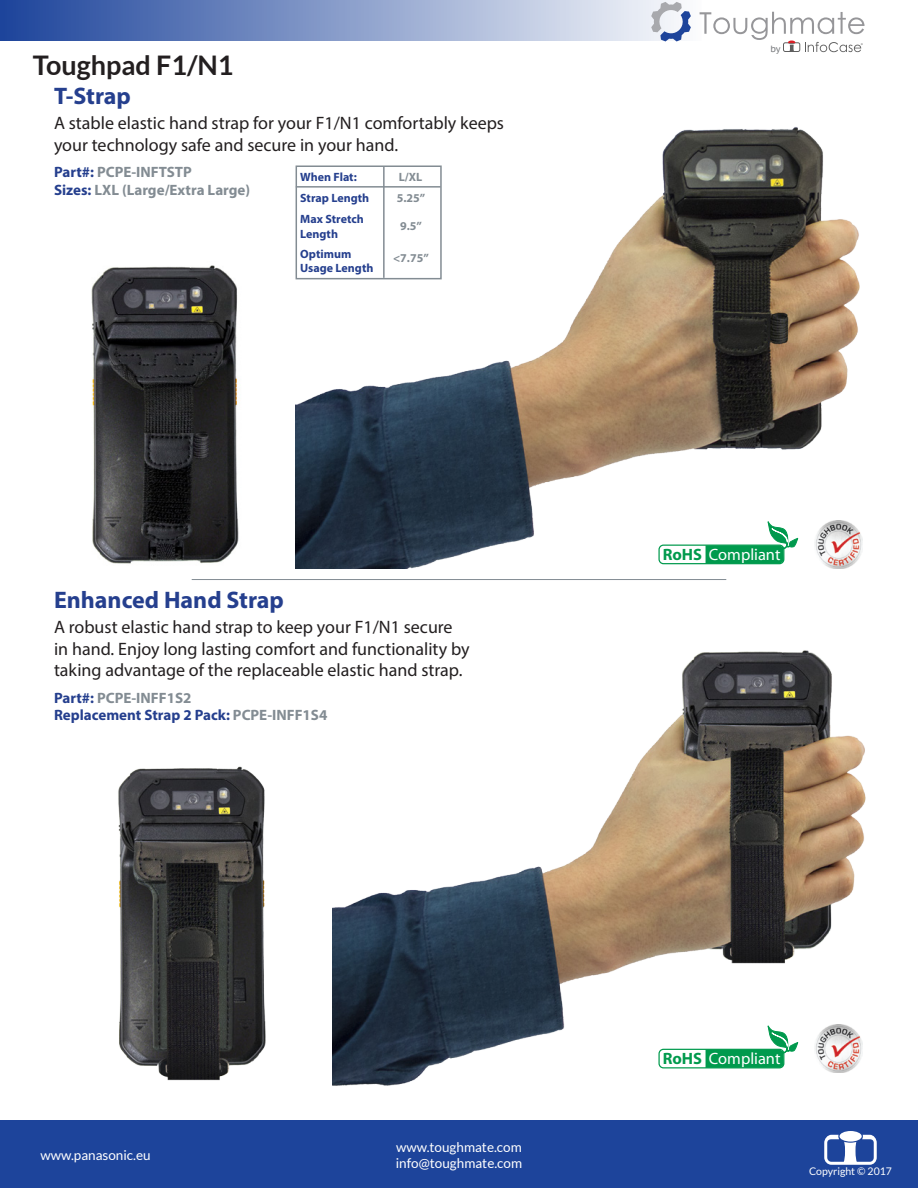
<style>
.page{position:relative;width:918px;height:1188px;background:#fff}
.page>*{position:absolute;margin:0;border:0;box-sizing:border-box;transform-origin:0 0}
.t1{font:700 27px "Lato";color:#231f20}
.t2{font:700 24px "Myriad Pro";color:#253f8e}
.t3{font:18px/21.6px "Myriad Pro";color:#231f20}
.t4{font:16.5px "Myriad";color:#fff}
.t5{font:700 15px "Myriad Pro";color:#838c93}
.t6{font:700 15px "Myriad Pro";color:#253f8e}
.t7{font:13.5px "Lato";color:#fff}
.t8{font:700 12px/14.4px "Myriad Pro";color:#253f8e}
.t9{font:700 12px "Myriad Pro";color:#838c93}
.t10{font:10.5px "Lato";color:#fff}
.t11{font:9px "PT Sans Caption";color:#76787b}
.s1{color:#253f8e}
.s2{color:#838c93}
.s3{font-weight:700;color:#009a4d}
</style>
<div class="page">
<div style="left:0;top:1120px;width:918px;height:68px;background:#1d449b"></div>
<svg style="left:824px;top:1135px;width:53px;height:30px"></svg>
<div style="left:840px;top:1131px;width:22px;height:11px;background:#fff;border-radius:50%"></div>
<hr style="left:192px;top:579px;width:534px;height:1px;background:#838c93">
<div style="left:0;top:0;width:702px;height:40px;background:linear-gradient(to right,#1d449b,#fcfcfd)"></div>
<img style="left:332px;top:650px;width:534px;height:436px">
<img style="left:118px;top:766px;width:148px;height:315px">
<img style="left:296px;top:127px;width:564px;height:441px">
<div style="left:658px;top:545px;width:126px;height:19px;border:1px solid #009a4d;border-radius:4px"></div>
<svg style="left:706px;top:520px;width:92px;height:48px"></svg>
<img style="left:815px;top:520px;width:48px;height:48px">
<img style="left:91px;top:265px;width:148px;height:299px">
<div style="left:658px;top:1049px;width:126px;height:19px;border:1px solid #009a4d;border-radius:4px"></div>
<svg style="left:706px;top:1025px;width:92px;height:47px"></svg>
<img style="left:815px;top:1025px;width:48px;height:47px">
<div style="left:296px;top:165px;width:146px;height:114px;border:2px solid #838c93"></div>
<hr style="left:296px;top:186px;width:145px;height:2px;background:#838c93">
<hr style="left:383px;top:166px;width:2px;height:112px;background:#838c93">
<svg style="left:700px;top:12px;width:165px;height:40px"></svg>
<svg style="left:651px;top:2px;width:40px;height:39px"></svg>
<p class="t1" style="left:33px;top:50px;width:202px">Toughpad F1/N1</p>
<p class="t2" style="left:54px;top:80px;width:78px">T-Strap</p>
<p class="t3" style="left:54px;top:112px;width:452px">A stable elastic hand strap for your F1/N1 comfortably keeps your technology safe and secure in your hand.</p>
<p class="t5" style="left:54px;top:162px;width:139px"><span class="s1">Part#:</span> PCPE-INFTSTP</p>
<p class="t5" style="left:54px;top:180px;width:198px"><span class="s1">Sizes:</span> LXL (Large/Extra Large)</p>
<p class="t8" style="left:300px;top:169px;width:58px">When Flat:</p>
<p class="t9" style="left:399px;top:169px;width:25px">L/XL</p>
<p class="t8" style="left:300px;top:191px;width:71px">Strap Length</p>
<p class="t9" style="left:397px;top:191px;width:30px">5.25”</p>
<p class="t8" style="left:300px;top:212px;width:65px">Max Stretch</p>
<p class="t8" style="left:300px;top:226px;width:39px">Length</p>
<p class="t9" style="left:400px;top:218px;width:23px">9.5”</p>
<p class="t8" style="left:300px;top:246px;width:75px">Optimum<br>Usage Length</p>
<p class="t9" style="left:393px;top:250px;width:37px">&lt;7.75”</p>
<p class="t2" style="left:54px;top:584px;width:232px">Enhanced Hand Strap</p>
<p class="t3" style="left:54px;top:616px;width:417px">A robust elastic hand strap to keep your F1/N1 secure in hand. Enjoy long lasting comfort and functionality by taking advantage of the replaceable elastic hand strap.</p>
<p class="t5" style="left:54px;top:689px;width:139px"><span class="s1">Part#:</span> PCPE-INFF1S2</p>
<p class="t6" style="left:54px;top:705px;width:275px">Replacement Strap 2 Pack: <span class="s2">PCPE-INFF1S4</span></p>
<p class="t7" style="left:40px;top:1147px;width:112px">www.panasonic.eu</p>
<p class="t7" style="left:396px;top:1139px;width:127px">www.toughmate.com</p>
<p class="t7" style="left:396px;top:1155px;width:128px">info@toughmate.com</p>
<p class="t11" style="left:770px;top:43px;width:12px">by</p>
<p class="t4" style="left:663px;top:546px;width:119px"><span class="s3">RoHS</span> Compliant</p>
<p class="t4" style="left:663px;top:1050px;width:119px"><span class="s3">RoHS</span> Compliant</p>
<p class="t10" style="left:809px;top:1166px;width:84px">Copyright © 2017</p>
</div>
